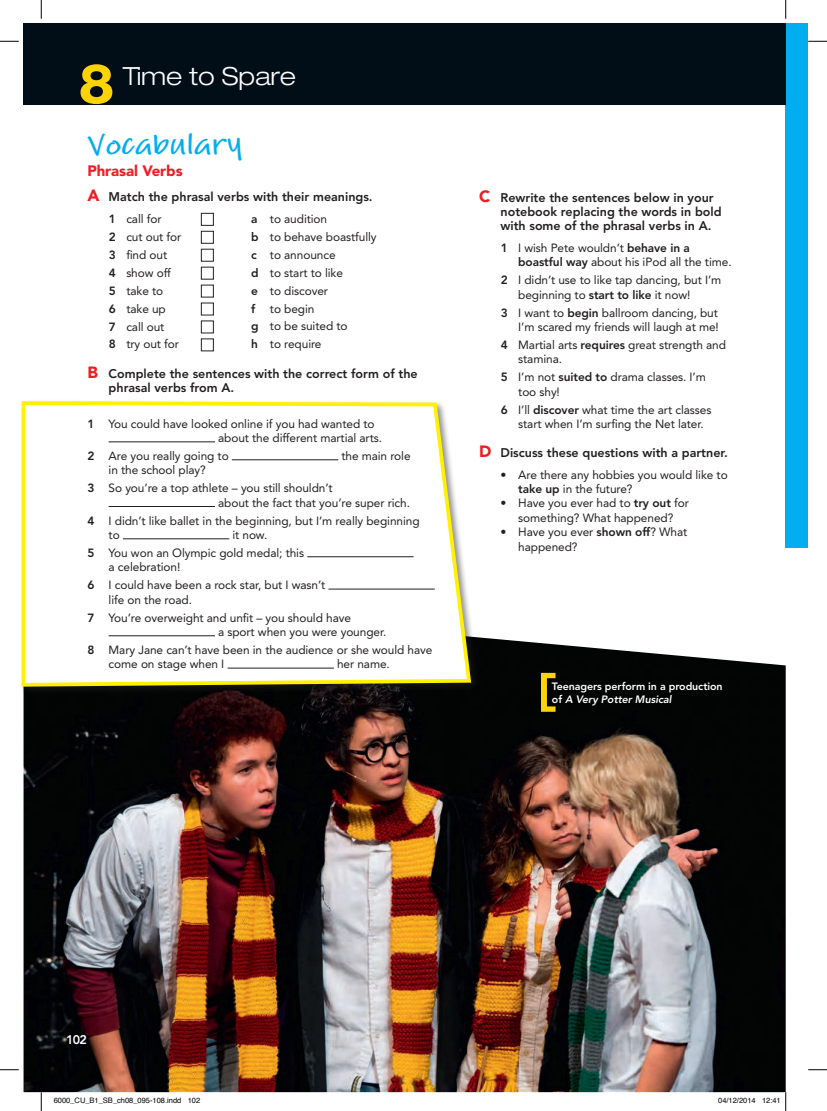
<style>
.page{position:relative;width:827px;height:1111px;background:#fff}
.page>*{position:absolute;margin:0;border:0;box-sizing:border-box;transform-origin:0 0}
.t1{font:800 55.62px "Helvetica Neue LT Std";color:#fed304}
.t2{font:700 31.25px "Lindsey Pro";color:#00aeef}
.t3{font:300 expanded 25px "Helvetica Neue LT Std";color:#fff}
.t4{font:900 15px "Avenir LT Std";letter-spacing:-.005em;color:#ee1d23}
.t5{font:800 12.5px/14.4px "Avenir LT Std";color:#231f20}
.t6{font:800 12.5px "Avenir LT Std";color:#fff}
.t7{font:11.88px/14.4px "Avenir LT Std";letter-spacing:-.005em;color:#231f20}
.t8{font:800 10.62px/13.1px "Avenir LT Std";letter-spacing:-.005em;color:#fff}
.t9{font:7.5px "Helvetica";color:#000}
.s1{font-weight:900;font-size:16.25px;color:#ee1d23}
.s2{font-weight:800}
.s3{font-style:italic}
</style>
<div class="page">
<img style="left:24px;top:637px;width:761px;height:454px">
<div style="left:20px;top:399px;width:460px;height:297px;background:#231f20;opacity:.5"></div>
<svg style="left:20px;top:399px;width:453px;height:289px"></svg>
<div style="left:201px;top:213px;width:12px;height:12px;border:1px solid #231f20"></div>
<div style="left:201px;top:231px;width:12px;height:12px;border:1px solid #231f20"></div>
<div style="left:201px;top:249px;width:12px;height:12px;border:1px solid #231f20"></div>
<div style="left:201px;top:267px;width:12px;height:12px;border:1px solid #231f20"></div>
<hr style="left:109px;top:441px;width:106px;height:1px;background:#231f20">
<hr style="left:232px;top:459px;width:106px;height:1px;background:#231f20">
<hr style="left:109px;top:506px;width:106px;height:1px;background:#231f20">
<hr style="left:123px;top:538px;width:106px;height:1px;background:#231f20">
<hr style="left:307px;top:556px;width:106px;height:1px;background:#231f20">
<hr style="left:328px;top:588px;width:107px;height:1px;background:#231f20">
<hr style="left:109px;top:635px;width:106px;height:1px;background:#231f20">
<hr style="left:227px;top:667px;width:107px;height:1px;background:#231f20">
<div style="left:785px;top:24px;width:23px;height:524px;background:#00aeef"></div>
<svg style="left:541px;top:672px;width:14px;height:39px"></svg>
<div style="left:24px;top:24px;width:761px;height:81px;background:#010e18"></div>
<svg style="left:0;top:40px;width:19px;height:2px"></svg>
<svg style="left:808px;top:40px;width:19px;height:2px"></svg>
<svg style="left:0;top:1069px;width:19px;height:1px"></svg>
<svg style="left:808px;top:1069px;width:19px;height:1px"></svg>
<svg style="left:40px;top:0;width:2px;height:19px"></svg>
<svg style="left:40px;top:1091px;width:2px;height:19px"></svg>
<svg style="left:785px;top:0;width:1px;height:19px"></svg>
<svg style="left:785px;top:1091px;width:1px;height:19px"></svg>
<h1 class="t1" style="left:79px;top:51px;width:37px">8</h1>
<h3 class="t3" style="left:123px;top:61px;width:175px">Time to Spare</h3>
<h2 class="t2" style="left:87px;top:122px;width:157px">Vocabulary</h2>
<p class="t4" style="left:87px;top:161px;width:97px">Phrasal Verbs</p>
<p class="t5" style="left:87px;top:190px;width:287px"><span class="s1">A</span> Match the phrasal verbs with their meanings.</p>
<p class="t7" style="left:109px;top:211px;width:54px"><span class="s2">1</span> call for</p>
<p class="t7" style="left:251px;top:211px;width:78px"><span class="s2">a</span> to audition</p>
<p class="t7" style="left:109px;top:229px;width:74px"><span class="s2">2</span> cut out for</p>
<p class="t7" style="left:251px;top:229px;width:127px"><span class="s2">b</span> to behave boastfully</p>
<p class="t7" style="left:109px;top:247px;width:60px"><span class="s2">3</span> find out</p>
<p class="t7" style="left:251px;top:247px;width:86px"><span class="s2">c</span> to announce</p>
<p class="t7" style="left:109px;top:265px;width:64px"><span class="s2">4</span> show off</p>
<p class="t7" style="left:251px;top:265px;width:93px"><span class="s2">d</span> to start to like</p>
<p class="t7" style="left:109px;top:283px;width:56px"><span class="s2">5</span> take to</p>
<p class="t7" style="left:251px;top:283px;width:78px"><span class="s2">e</span> to discover</p>
<p class="t7" style="left:109px;top:301px;width:59px"><span class="s2">6</span> take up</p>
<p class="t7" style="left:251px;top:301px;width:65px"><span class="s2">f</span> to begin</p>
<p class="t7" style="left:109px;top:319px;width:57px"><span class="s2">7</span> call out</p>
<p class="t7" style="left:251px;top:319px;width:98px"><span class="s2">g</span> to be suited to</p>
<p class="t7" style="left:109px;top:337px;width:72px"><span class="s2">8</span> try out for</p>
<p class="t7" style="left:251px;top:337px;width:72px"><span class="s2">h</span> to require</p>
<p class="t5" style="left:109px;top:366px;width:310px;text-indent:-21px"><span class="s1">B</span> Complete the sentences with the correct form of the phrasal verbs from A.</p>
<p class="t7" style="left:218px;top:416px;width:165px;text-indent:-131px"><span class="s2">1</span> You could have looked online if you had wanted to about the different martial arts.</p>
<p class="t7" style="left:87px;top:448px;width:143px"><span class="s2">2</span> Are you really going to</p>
<p class="t7" style="left:341px;top:448px;width:71px">the main role</p>
<p class="t7" style="left:87px;top:461px;width:247px;line-height:17.9px;text-indent:21px">in the school play?<br><span class="s2">3</span> So you’re a top athlete – you still shouldn’t</p>
<p class="t7" style="left:87px;top:493px;width:334px;line-height:17.9px;text-indent:131px">about the fact that you’re super rich.<br><span class="s2">4</span> I didn’t like ballet in the beginning, but I’m really beginning</p>
<p class="t7" style="left:109px;top:527px;width:13px">to</p>
<p class="t7" style="left:87px;top:526px;width:218px;line-height:17.9px;text-indent:145px">it now.<br><span class="s2">5</span> You won an Olympic gold medal; this</p>
<p class="t7" style="left:87px;top:558px;width:239px;line-height:17.9px;text-indent:21px">a celebration!<br><span class="s2">6</span> I could have been a rock star, but I wasn’t</p>
<p class="t7" style="left:87px;top:590px;width:265px;line-height:17.9px;text-indent:21px">life on the road.<br><span class="s2">7</span> You’re overweight and unfit – you should have</p>
<p class="t7" style="left:87px;top:622px;width:346px;line-height:17.9px;text-indent:131px">a sport when you were younger.<br><span class="s2">8</span> Mary Jane can’t have been in the audience or she would have</p>
<p class="t7" style="left:109px;top:657px;width:117px">come on stage when I</p>
<p class="t7" style="left:337px;top:657px;width:54px">her name.</p>
<p class="t5" style="left:500px;top:190px;width:223px;text-indent:-21px"><span class="s1">C</span> Rewrite the sentences below in your notebook replacing the words in bold with some of the phrasal verbs in A.</p>
<p class="t7" style="left:518px;top:240px;width:215px;text-indent:-18px"><span class="s2">1</span> I wish Pete wouldn’t <span class="s2">behave in a boastful way</span> about his iPod all the time.</p>
<p class="t7" style="left:518px;top:273px;width:205px;text-indent:-18px"><span class="s2">2</span> I didn’t use to like tap dancing, but I’m beginning to <span class="s2">start to like</span> it now!</p>
<p class="t7" style="left:500px;top:305px;width:220px;text-align:right"><span class="s2">3</span> I want to <span class="s2">begin</span> ballroom dancing, but<br>I’m scared my friends will laugh at me!</p>
<p class="t7" style="left:518px;top:337px;width:209px;text-indent:-18px"><span class="s2">4</span> Martial arts <span class="s2">requires</span> great strength and stamina.</p>
<p class="t7" style="left:518px;top:370px;width:189px;text-indent:-18px"><span class="s2">5</span> I’m not <span class="s2">suited to</span> drama classes. I’m too shy!</p>
<p class="t7" style="left:518px;top:402px;width:195px;text-indent:-18px"><span class="s2">6</span> I’ll <span class="s2">discover</span> what time the art classes start when I’m surfing the Net later.</p>
<p class="t5" style="left:479px;top:445px;width:250px"><span class="s1">D</span> Discuss these questions with a partner.</p>
<p class="t7" style="left:518px;top:467px;width:211px;text-indent:-18px">• Are there any hobbies you would like to <span class="s2">take up</span> in the future?</p>
<p class="t7" style="left:500px;top:496px;width:190px;text-align:center">• Have you ever had to <span class="s2">try out</span> for something? What happened?</p>
<p class="t7" style="left:518px;top:524px;width:171px;text-indent:-18px">• Have you ever <span class="s2">shown off</span>? What happened?</p>
<p class="t8" style="left:552px;top:679px;width:172px">Teenagers perform in a production of <span class="s3">A Very Potter Musical</span></p>
<p class="t6" style="left:66px;top:1031px;width:22px">102</p>
<p class="t9" style="left:54px;top:1097px;width:148px">6000_CU_B1_SB_ch08_095-108.indd 102</p>
<p class="t9" style="left:718px;top:1097px;width:64px">04/12/2014 12:41</p>
</div>
